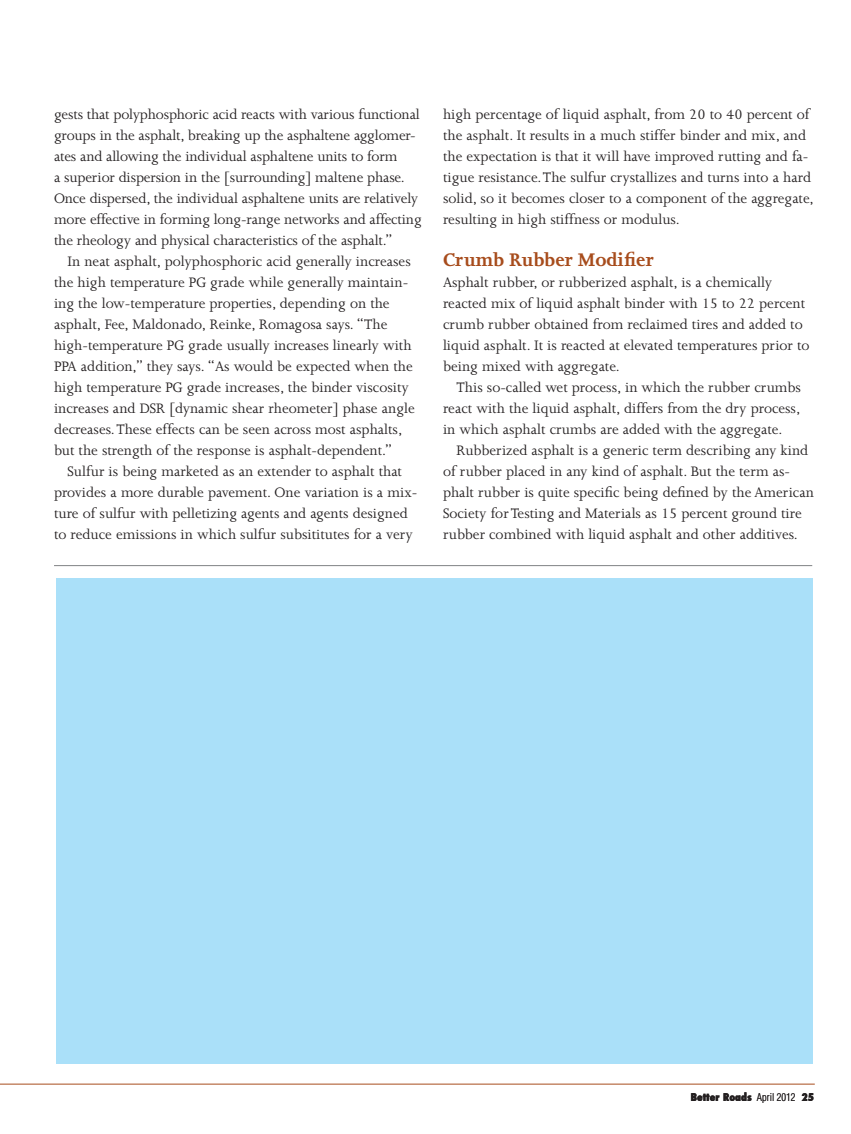
<style>
.page{position:relative;width:851px;height:1134px;background:#fff}
.page>*{position:absolute;margin:0;border:0;box-sizing:border-box;transform-origin:0 0}
.t1{font:700 21px "Joanna";color:#a74c1c}
.t2{font:15.75px/21px "Joanna";color:#231f20}
.t3{font:800 condensed 10.5px "Futura";color:#231f20}
.s1{font-family:"Helvetica";font-weight:300}
</style>
<div class="page">
<hr style="left:0;top:1084px;width:814px;height:1px;background:#a74c1c">
<div style="left:56px;top:578px;width:756px;height:486px;background:#aae0f9"></div>
<hr style="left:54px;top:565px;width:758px;height:1px;background:#808285">
<p class="t2" style="left:54px;top:104px;width:369px">gests that polyphosphoric acid reacts with various functional groups in the asphalt, breaking up the asphaltene agglomer&shy;ates and allowing the individual asphaltene units to form<br>a superior dispersion in the [surrounding] maltene phase.<br>Once dispersed, the individual asphaltene units are relatively more effective in forming long-range networks and affecting the rheology and physical characteristics of the asphalt.”</p>
<p class="t2" style="left:54px;top:251px;width:362px;text-indent:13px">In neat asphalt, polyphosphoric acid generally increases the high temperature PG grade while generally maintain&shy;ing the low-temperature properties, depending on the asphalt, Fee, Maldonado, Reinke, Romagosa says. “The high-temperature PG grade usually increases linearly with PPA addition,” they says. “As would be expected when the high temperature PG grade increases, the binder viscosity increases and DSR [dynamic shear rheometer] phase angle decreases. These effects can be seen across most asphalts, but the strength of the response is asphalt-dependent.”</p>
<p class="t2" style="left:54px;top:461px;width:365px;text-align:center">Sulfur is being marketed as an extender to asphalt that provides a more durable pavement. One variation is a mix&shy;ture of sulfur with pelletizing agents and agents designed to reduce emissions in which sulfur subsititutes for a very</p>
<p class="t2" style="left:443px;top:104px;width:372px">high percentage of liquid asphalt, from 20 to 40 percent of the asphalt. It results in a much stiffer binder and mix, and the expectation is that it will have improved rutting and fa&shy;tigue resistance. The sulfur crystallizes and turns into a hard solid, so it becomes closer to a component of the aggregate, resulting in high stiffness or modulus.</p>
<p class="t1" style="left:443px;top:249px;width:212px">Crumb Rubber Modifier</p>
<p class="t2" style="left:443px;top:272px;width:368px">Asphalt rubber, or rubberized asphalt, is a chemically reacted mix of liquid asphalt binder with 15 to 22 percent crumb rubber obtained from reclaimed tires and added to liquid asphalt. It is reacted at elevated temperatures prior to being mixed with aggregate.</p>
<p class="t2" style="left:443px;top:377px;width:359px;text-align:justify;text-indent:13px">This so-called wet process, in which the rubber crumbs react with the liquid asphalt, differs from the dry process, in which asphalt crumbs are added with the aggregate.</p>
<p class="t2" style="left:443px;top:440px;width:372px;text-indent:13px">Rubberized asphalt is a generic term describing any kind of rubber placed in any kind of asphalt. But the term as&shy;phalt rubber is quite specific being defined by the American Society for Testing and Materials as 15 percent ground tire rubber combined with liquid asphalt and other additives.</p>
<p class="t3" style="left:690px;top:1090px;width:125px">Better Roads <span class="s1">April 2012</span> 25</p>
</div>
